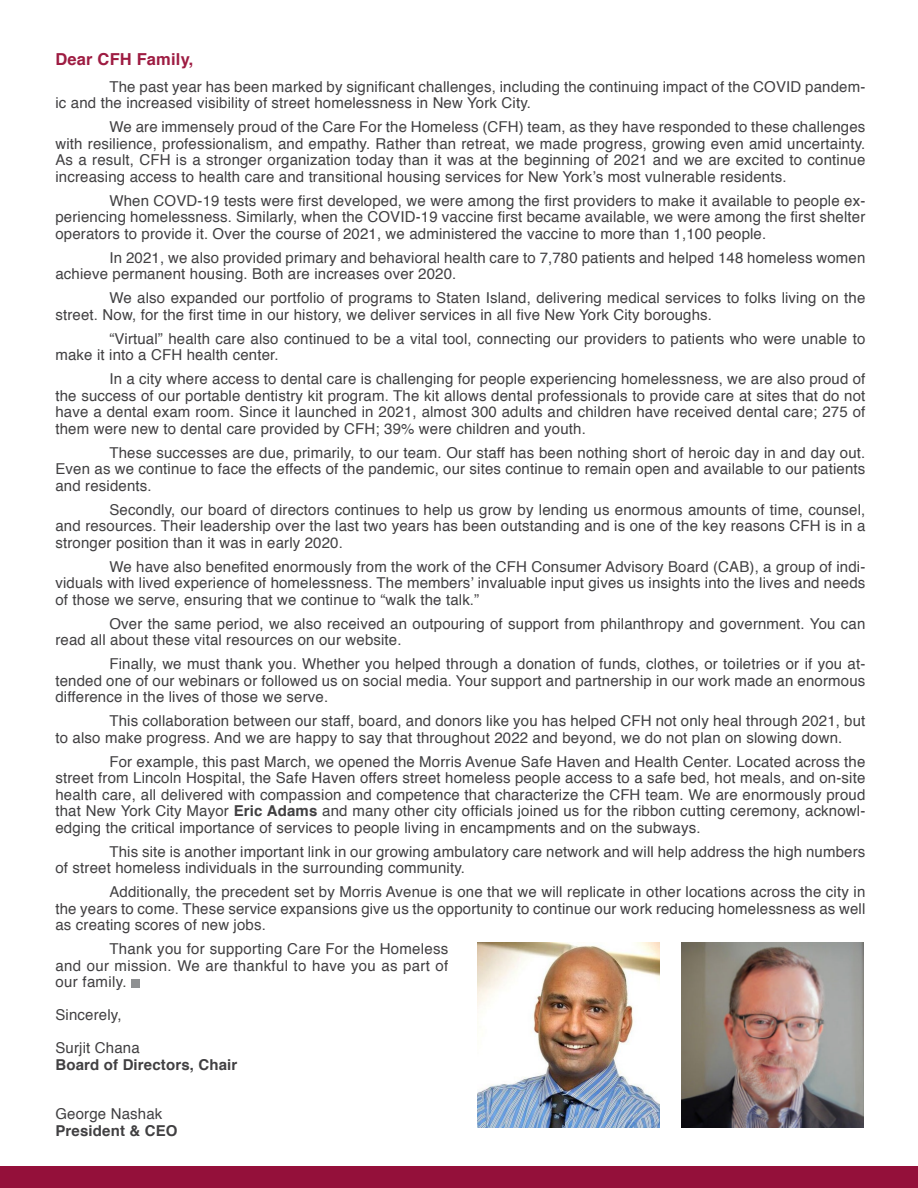
<style>
.page{position:relative;width:918px;height:1188px;background:#fff}
.page>*{position:absolute;margin:0;border:0;box-sizing:border-box;transform-origin:0 0}
.t1{font:700 16.5px "Helvetica";letter-spacing:.01em;color:#9e1c42}
.t2{font:15px/16.5px "Helvetica";letter-spacing:.01em;color:#414042;text-align:justify}
.t3{font:700 15px "Helvetica";letter-spacing:.01em;color:#414042}
.s1{font-weight:700}
</style>
<div class="page">
<div style="left:0;top:1167px;width:918px;height:21px;background:#94103a"></div>
<img style="left:681px;top:943px;width:183px;height:185px">
<img style="left:477px;top:943px;width:183px;height:185px">
<div style="left:131px;top:980px;width:8px;height:8px;background:#8e9092"></div>
<p class="t1" style="left:56px;top:46px;width:139px">Dear CFH Family,</p>
<p class="t2" style="left:56px;top:79px;width:811px;text-indent:54px">The past year has been marked by significant challenges, including the continuing impact of the COVID pandem&shy;ic and the increased visibility of street homelessness in New York City.</p>
<p class="t2" style="left:56px;top:119px;width:811px;text-indent:54px">We are immensely proud of the Care For the Homeless (CFH) team, as they have responded to these challenges with resilience, professionalism, and empathy. Rather than retreat, we made progress, growing even amid uncertainty.<br>As a result, CFH is a stronger organization today than it was at the beginning of 2021 and we are excited to continue increasing access to health care and transitional housing services for New York’s most vulnerable residents.</p>
<p class="t2" style="left:56px;top:193px;width:811px;text-indent:54px">When COVD-19 tests were first developed, we were among the first providers to make it available to people ex&shy;periencing homelessness. Similarly, when the COVID-19 vaccine first became available, we were among the first shelter operators to provide it. Over the course of 2021, we administered the vaccine to more than 1,100 people.</p>
<p class="t2" style="left:56px;top:250px;width:811px;text-indent:54px">In 2021, we also provided primary and behavioral health care to 7,780 patients and helped 148 homeless women achieve permanent housing. Both are increases over 2020.</p>
<p class="t2" style="left:56px;top:290px;width:811px;text-indent:54px">We also expanded our portfolio of programs to Staten Island, delivering medical services to folks living on the street. Now, for the first time in our history, we deliver services in all five New York City boroughs.</p>
<p class="t2" style="left:56px;top:331px;width:811px;text-indent:54px">“Virtual” health care also continued to be a vital tool, connecting our providers to patients who were unable to make it into a CFH health center.</p>
<p class="t2" style="left:56px;top:371px;width:811px;text-indent:54px">In a city where access to dental care is challenging for people experiencing homelessness, we are also proud of the success of our portable dentistry kit program. The kit allows dental professionals to provide care at sites that do not have a dental exam room. Since it launched in 2021, almost 300 adults and children have received dental care; 275 of them were new to dental care provided by CFH; 39% were children and youth.</p>
<p class="t2" style="left:56px;top:445px;width:811px;text-indent:54px">These successes are due, primarily, to our team. Our staff has been nothing short of heroic day in and day out.<br>Even as we continue to face the effects of the pandemic, our sites continue to remain open and available to our patients and residents.</p>
<p class="t2" style="left:56px;top:502px;width:811px;text-indent:54px">Secondly, our board of directors continues to help us grow by lending us enormous amounts of time, counsel, and resources. Their leadership over the last two years has been outstanding and is one of the key reasons CFH is in a stronger position than it was in early 2020.</p>
<p class="t2" style="left:56px;top:559px;width:811px;text-indent:54px">We have also benefited enormously from the work of the CFH Consumer Advisory Board (CAB), a group of indi&shy;viduals with lived experience of homelessness. The members’ invaluable input gives us insights into the lives and needs of those we serve, ensuring that we continue to “walk the talk.”</p>
<p class="t2" style="left:56px;top:616px;width:811px;text-indent:54px">Over the same period, we also received an outpouring of support from philanthropy and government. You can read all about these vital resources on our website.</p>
<p class="t2" style="left:56px;top:656px;width:811px;text-indent:54px">Finally, we must thank you. Whether you helped through a donation of funds, clothes, or toiletries or if you at&shy;tended one of our webinars or followed us on social media. Your support and partnership in our work made an enormous difference in the lives of those we serve.</p>
<p class="t2" style="left:56px;top:713px;width:811px;text-indent:54px">This collaboration between our staff, board, and donors like you has helped CFH not only heal through 2021, but to also make progress. And we are happy to say that throughout 2022 and beyond, we do not plan on slowing down.</p>
<p class="t2" style="left:56px;top:754px;width:811px;text-indent:54px">For example, this past March, we opened the Morris Avenue Safe Haven and Health Center. Located across the street from Lincoln Hospital, the Safe Haven offers street homeless people access to a safe bed, hot meals, and on-site health care, all delivered with compassion and competence that characterize the CFH team. We are enormously proud that New York City Mayor <span class="s1">Eric Adams</span> and many other city officials joined us for the ribbon cutting ceremony, acknowl&shy;edging the critical importance of services to people living in encampments and on the subways.</p>
<p class="t2" style="left:56px;top:844px;width:811px;text-indent:54px">This site is another important link in our growing ambulatory care network and will help address the high numbers of street homeless individuals in the surrounding community.</p>
<p class="t2" style="left:56px;top:884px;width:811px;text-indent:54px">Additionally, the precedent set by Morris Avenue is one that we will replicate in other locations across the city in the years to come. These service expansions give us the opportunity to continue our work reducing homelessness as well as creating scores of new jobs.</p>
<p class="t2" style="left:56px;top:941px;width:394px;text-indent:54px">Thank you for supporting Care For the Homeless and our mission. We are thankful to have you as part of our family.</p>
<p class="t2" style="left:56px;top:1007px;width:68px">Sincerely,</p>
<p class="t2" style="left:56px;top:1040px;width:86px">Surjit Chana</p>
<p class="t3" style="left:56px;top:1052px;width:183px">Board of Directors, Chair</p>
<p class="t2" style="left:56px;top:1106px;width:108px">George Nashak</p>
<p class="t3" style="left:56px;top:1118px;width:124px">President &amp; CEO</p>
</div>
